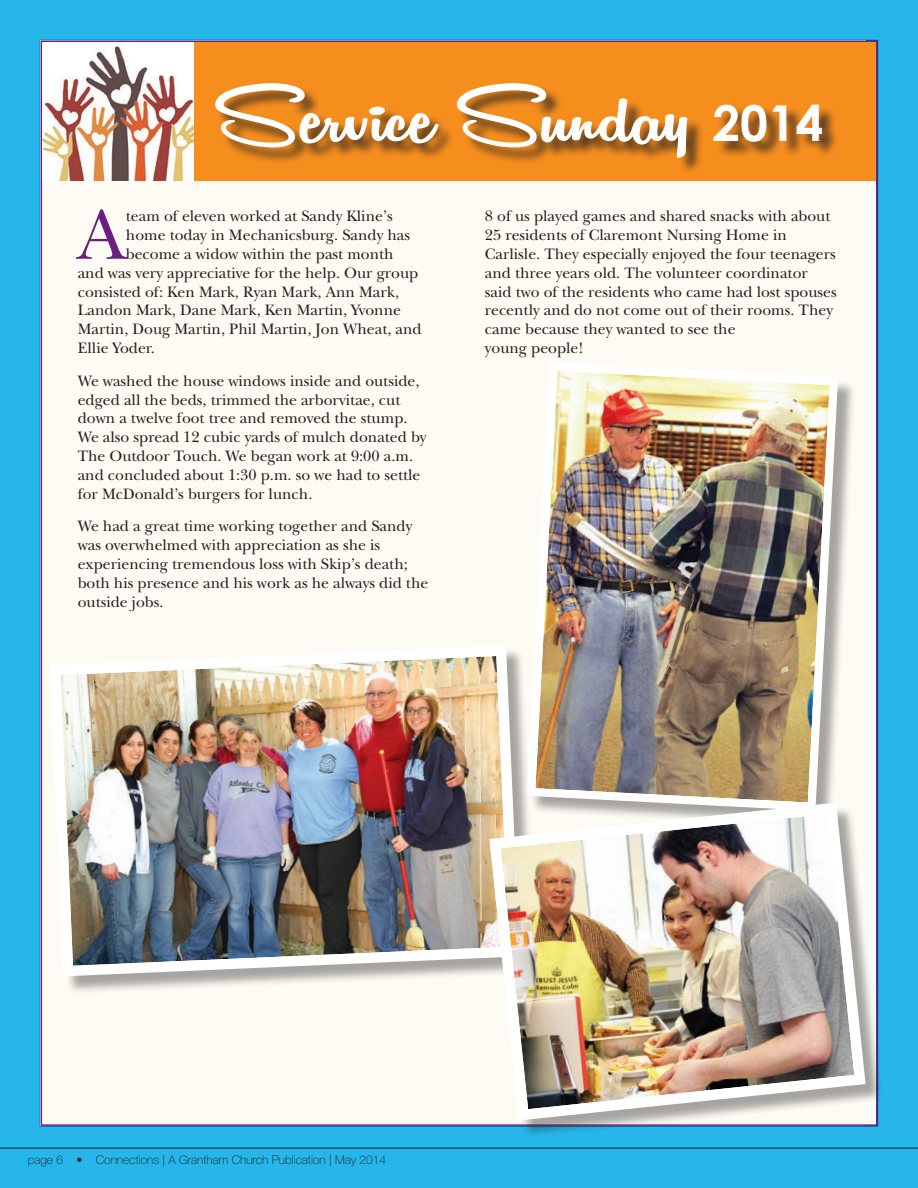
<style>
.page{position:relative;width:918px;height:1188px;background:#26b6ea}
.page>*{position:absolute;margin:0;border:0;box-sizing:border-box;transform-origin:0 0}
.t1{font:90px "Remachine Script Personal Use Only";color:#fff;scale:1.25 1}
.t2{font:73.05px "New Baskerville";color:#6b1f7e}
.t3{font:15.75px/18.9px "New Baskerville";color:#231f20}
.t4{font:100 12px "Helvetica Neue";color:#231f20}
.s1{font-family:"Century Gothic";font-weight:700;font-size:49.5px}
</style>
<div class="page">
<hr style="left:0;top:1148px;width:918px;height:1px;background:#231f20">
<div style="left:41px;top:40px;width:837px;height:1086px;background:#fefbf5;border:2px solid #6b1f7e"></div>
<img style="left:42px;top:42px;width:152px;height:139px">
<div style="left:194px;top:42px;width:682px;height:139px;background:#f68e1e"></div>
<div style="left:217px;top:84px;width:623px;height:91px;background:#231f20;opacity:.75"></div>
<div style="left:52px;top:648px;width:486px;height:347px;background:#231f20;opacity:.4"></div>
<img style="left:52px;top:648px;width:471px;height:334px">
<div style="left:530px;top:365px;width:327px;height:464px;background:#231f20;opacity:.4"></div>
<img style="left:523px;top:365px;width:319px;height:432px">
<div style="left:492px;top:805px;width:392px;height:334px;background:#231f20;opacity:.4"></div>
<img style="left:484px;top:797px;width:387px;height:329px">
<h1 class="t1" style="left:213px;top:65px;width:490px">Service Sunday <span class="s1">2014</span></h1>
<h2 class="t2" style="left:78px;top:193px;width:50px">A</h2>
<p class="t3" style="left:126px;top:207px;width:268px">team of eleven worked at Sandy Kline’s</p>
<p class="t3" style="left:126px;top:225px;width:286px">home today in Mechanicsburg. Sandy has</p>
<p class="t3" style="left:126px;top:244px;width:269px">become a widow within the past month</p>
<p class="t3" style="left:78px;top:263px;width:342px">and was very appreciative for the help. Our group</p>
<p class="t3" style="left:78px;top:282px;width:323px">consisted of: Ken Mark, Ryan Mark, Ann Mark,</p>
<p class="t3" style="left:78px;top:301px;width:325px">Landon Mark, Dane Mark, Ken Martin, Yvonne</p>
<p class="t3" style="left:78px;top:320px;width:345px">Martin, Doug Martin, Phil Martin, Jon Wheat, and</p>
<p class="t3" style="left:78px;top:339px;width:79px">Ellie Yoder.</p>
<p class="t3" style="left:78px;top:371px;width:350px">We washed the house windows inside and outside, edged all the beds, trimmed the arborvitae, cut down a twelve foot tree and removed the stump.<br>We also spread 12 cubic yards of mulch donated by The Outdoor Touch. We began work at 9:00 a.m. and concluded about 1:30 p.m. so we had to settle for McDonald’s burgers for lunch.</p>
<p class="t3" style="left:78px;top:517px;width:352px">We had a great time working together and Sandy was overwhelmed with appreciation as she is experiencing tremendous loss with Skip’s death; both his presence and his work as he always did the outside jobs.</p>
<p class="t3" style="left:485px;top:207px;width:353px">8 of us played games and shared snacks with about 25 residents of Claremont Nursing Home in Carlisle. They especially enjoyed the four teenagers and three years old. The volunteer coordinator said two of the residents who came had lost spouses recently and do not come out of their rooms. They came because they wanted to see the<br>young people!</p>
<p class="t4" style="left:28px;top:1153px;width:360px">page 6 • Connections | A Grantham Church Publication | May 2014</p>
</div>
